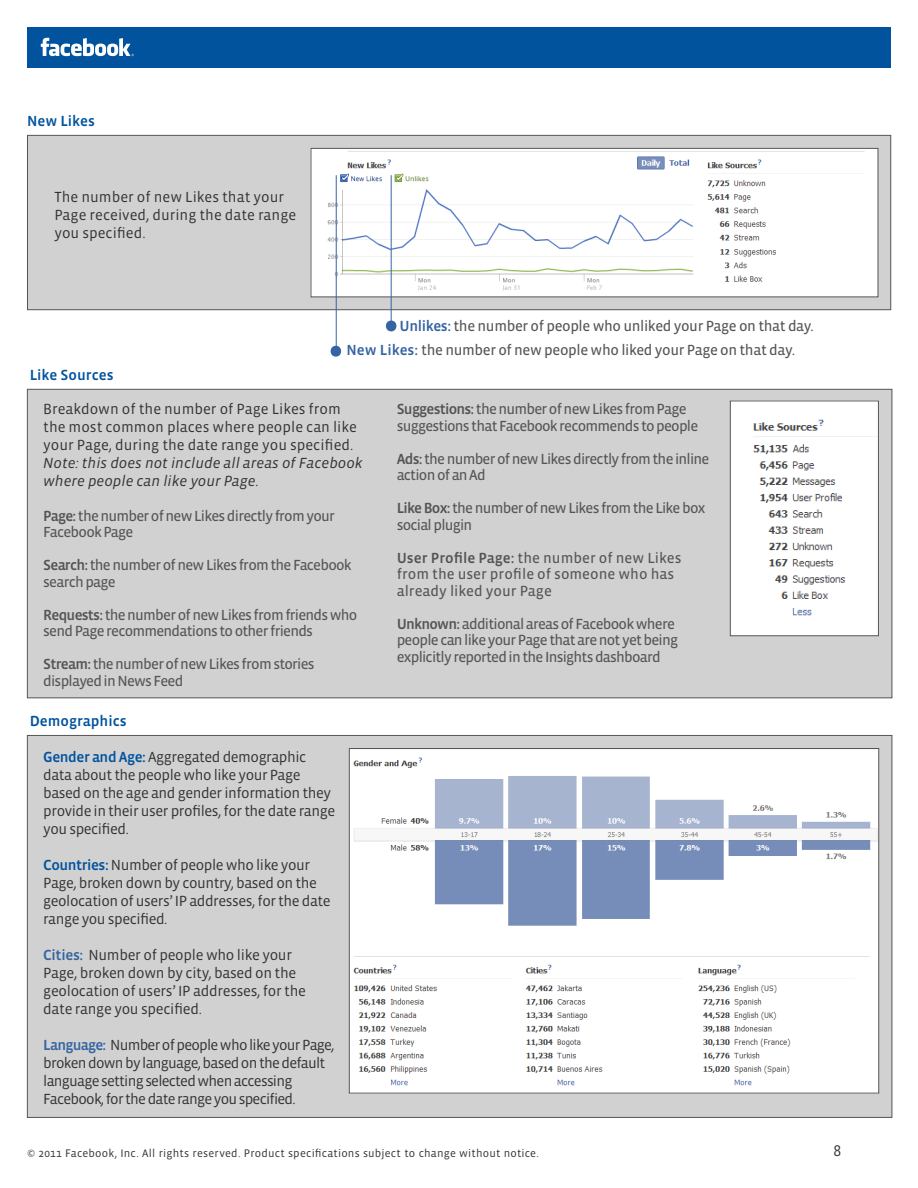
<style>
.page{position:relative;width:918px;height:1188px;background:#fff}
.page>*{position:absolute;margin:0;border:0;box-sizing:border-box;transform-origin:0 0}
.t1{font:15.75px "Vista Sans OT";color:#333}
.t2{font:15px/16.5px "Vista Sans OT";letter-spacing:-.05em;color:#555}
.t3{font:15px/18px "Vista Sans OT";letter-spacing:-.03em;color:#333}
.t4{font:15px/18px "Vista Sans OT";color:#333}
.t5{font:15px/18px "Vista Sans OT";letter-spacing:-.05em;color:#333}
.t6{font:15px/24px "Vista Sans OT";letter-spacing:-.025em;color:#555}
.t7{font:15px/16.5px "Vista Sans OT";color:#555}
.t8{font:italic 15px/18px "Vista Sans OT";color:#333}
.t9{font:500 15px "Vista Sans OT";color:#01539e}
.t10{font:11.25px "Vista Sans OT";letter-spacing:.015em;color:#333}
.s1{font-weight:500;color:#3564a3}
.s2{font-weight:500}
.s3{font-weight:500;color:#01539e}
</style>
<div class="page">
<div style="left:27px;top:27px;width:864px;height:41px;background:#01539e"></div>
<svg style="left:41px;top:38px;width:93px;height:18px"></svg>
<div style="left:27px;top:389px;width:865px;height:309px;background:#d1d1d1;border:1px solid #555"></div>
<img style="left:732px;top:403px;width:145px;height:231px">
<div style="left:730px;top:401px;width:149px;height:235px;border:1px solid #555"></div>
<div style="left:27px;top:735px;width:865px;height:383px;background:#d1d1d1;border:1px solid #555"></div>
<img style="left:351px;top:750px;width:526px;height:342px">
<div style="left:27px;top:135px;width:864px;height:175px;background:#d1d1d1;border:1px solid #555"></div>
<img style="left:313px;top:150px;width:563px;height:145px">
<div style="left:311px;top:148px;width:567px;height:149px;border:1px solid #555"></div>
<div style="left:331px;top:346px;width:10px;height:11px;background:#3564a3;border-radius:50%"></div>
<hr style="left:336px;top:175px;width:1px;height:176px;background:#3564a3">
<div style="left:386px;top:321px;width:10px;height:10px;background:#3564a3;border-radius:50%"></div>
<hr style="left:391px;top:175px;width:1px;height:153px;background:#3564a3">
<p class="t9" style="left:27px;top:114px;width:69px">New Likes</p>
<p class="t4" style="left:54px;top:188px;width:243px">The number of new Likes that your<br>Page received, during the date range you specified.</p>
<p class="t9" style="left:30px;top:367px;width:85px">Like Sources</p>
<p class="t6" style="left:347px;top:314px;width:469px;text-indent:53px"><span class="s1">Unlikes:</span> the number of people who unliked your Page on that day.<br><span class="s1">New Likes:</span> the number of new people who liked your Page on that day.</p>
<p class="t4" style="left:43px;top:400px;width:315px">Breakdown of the number of Page Likes from the most common places where people can like your Page, during the date range you specified.</p>
<p class="t8" style="left:43px;top:454px;width:321px">Note: this does not include all areas of Facebook where people can like your Page.</p>
<p class="t2" style="left:43px;top:508px;width:293px"><span class="s2">Page:</span> the number of new Likes directly from your<br>Facebook Page</p>
<p class="t2" style="left:43px;top:557px;width:310px"><span class="s2">Search:</span> the number of new Likes from the Facebook search page</p>
<p class="t2" style="left:43px;top:607px;width:316px"><span class="s2">Requests:</span> the number of new Likes from friends who send Page recommendations to other friends</p>
<p class="t2" style="left:43px;top:656px;width:273px"><span class="s2">Stream:</span> the number of new Likes from stories displayed in News Feed</p>
<p class="t9" style="left:30px;top:714px;width:98px">Demographics</p>
<p class="t3" style="left:43px;top:748px;width:293px"><span class="s3">Gender and Age:</span> Aggregated demographic data about the people who like your Page based on the age and gender information they provide in their user profiles, for the date range you specified.</p>
<p class="t3" style="left:43px;top:856px;width:289px"><span class="s3">Countries:</span> Number of people who like your Page, broken down by country, based on the geolocation of users’ IP addresses, for the date range you specified.</p>
<p class="t3" style="left:43px;top:946px;width:264px"><span class="s1">Cities:</span> Number of people who like your Page, broken down by city, based on the geolocation of users’ IP addresses, for the date range you specified.</p>
<p class="t5" style="left:43px;top:1036px;width:293px"><span class="s1">Language:</span> Number of people who like your Page, broken down by language, based on the default language setting selected when accessing Facebook, for the date range you specified.</p>
<p class="t2" style="left:397px;top:401px;width:303px"><span class="s2">Suggestions:</span> the number of new Likes from Page suggestions that Facebook recommends to people</p>
<p class="t2" style="left:397px;top:451px;width:314px"><span class="s2">Ads:</span> the number of new Likes directly from the inline action of an Ad</p>
<p class="t2" style="left:397px;top:500px;width:310px"><span class="s2">Like Box:</span> the number of new Likes from the Like box social plugin</p>
<p class="t7" style="left:397px;top:550px;width:286px"><span class="s2">User Profile Page:</span> the number of new Likes from the user profile of someone who has already liked your Page</p>
<p class="t2" style="left:397px;top:616px;width:283px"><span class="s2">Unknown:</span> additional areas of Facebook where people can like your Page that are not yet being explicitly reported in the Insights dashboard</p>
<p class="t10" style="left:27px;top:1148px;width:513px">© 2011 Facebook, Inc. All rights reserved. Product specifications subject to change without notice.</p>
<p class="t1" style="left:834px;top:1143px;width:9px">8</p>
</div>
